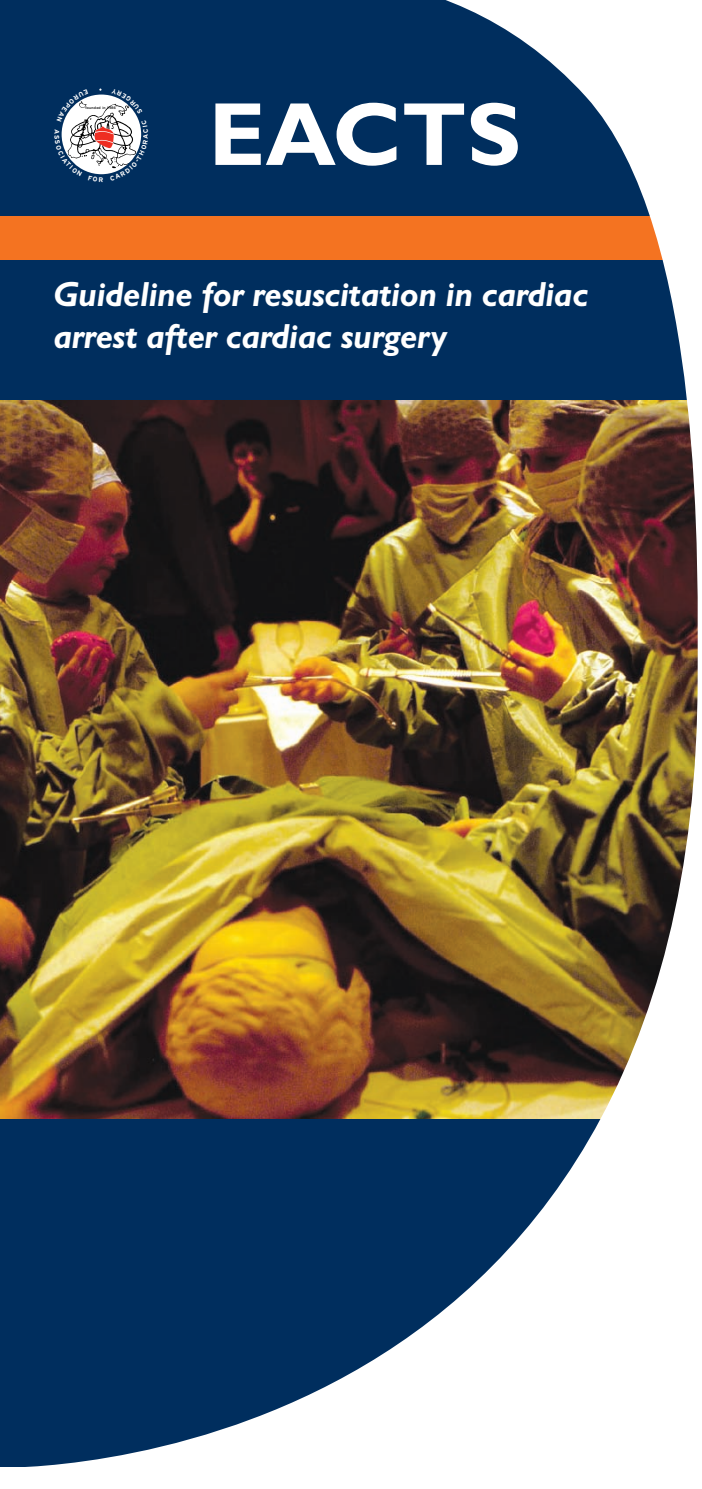
<style>
.page{position:relative;width:702px;height:1489px;background:#fff}
.page>*{position:absolute;margin:0;border:0;box-sizing:border-box;transform-origin:0 0}
.t1{font:90px "Gill Sans MT Bold OTF";color:#fff}
.t2{font:35px/42px "Gill Sans MT Bold Italic OTF";letter-spacing:-.01em;color:#fff}
.t3{font:3.5px "Helvetica Neue Medium+KDNQLH";letter-spacing:.07em;color:#000}
</style>
<div class="page">
<img style="left:0;top:0;width:698px;height:1467px">
<svg style="left:55px;top:88px;width:93px;height:94px"></svg>
<p class="t3" style="left:85px;top:106px;width:32px">founded in 1986</p>
<h1 class="t1" style="left:208px;top:104px;width:314px">EACTS</h1>
<p class="t2" style="left:53px;top:277px;width:536px">Guideline for resuscitation in cardiac arrest after cardiac surgery</p>
</div>
